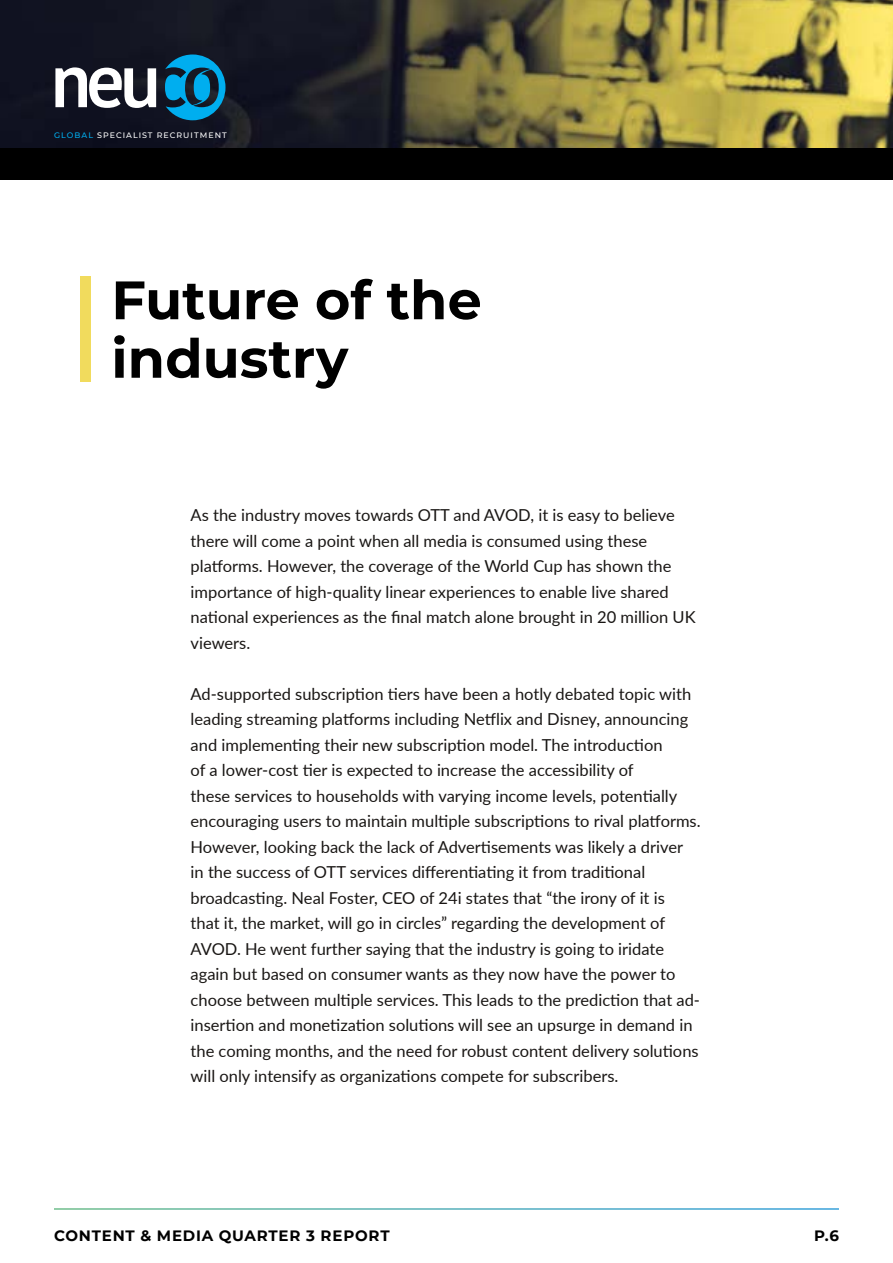
<style>
.page{position:relative;width:893px;height:1263px;background:#fff}
.page>*{position:absolute;margin:0;border:0;box-sizing:border-box;transform-origin:0 0}
.t1{font:700 54px/58.5px "Montserrat";color:#000}
.t2{font:16.5px/25.5px "Lato";color:#191614}
.t3{font:700 15px "Montserrat";letter-spacing:.05em;color:#000}
.t4{font:500 7.95px "Montserrat";letter-spacing:.13em;color:#fff}
.s1{color:#00aeef}
</style>
<div class="page">
<img style="left:0;top:0;width:893px;height:148px">
<svg style="left:55px;top:67px;width:101px;height:41px"></svg>
<svg style="left:165px;top:54px;width:60px;height:66px;background:#096c95"></svg>
<div style="left:0;top:148px;width:893px;height:32px;background:#000"></div>
<div style="left:81px;top:276px;width:10px;height:106px;background:#f1db5d"></div>
<p class="t4" style="left:54px;top:130px;width:174px"><span class="s1">GLOBAL</span> SPECIALIST RECRUITMENT</p>
<h1 class="t1" style="left:111px;top:268px;width:372px">Future of the industry</h1>
<p class="t2" style="left:191px;top:502px;width:506px">As the industry moves towards OTT and AVOD, it is easy to believe there will come a point when all media is consumed using these platforms. However, the coverage of the World Cup has shown the importance of high-quality linear experiences to enable live shared national experiences as the final match alone brought in 20 million UK viewers.</p>
<p class="t2" style="left:191px;top:680px;width:512px">Ad-supported subscription tiers have been a hotly debated topic with leading streaming platforms including Netflix and Disney, announcing and implementing their new subscription model. The introduction<br>of a lower-cost tier is expected to increase the accessibility of<br>these services to households with varying income levels, potentially encouraging users to maintain multiple subscriptions to rival platforms.<br>However, looking back the lack of Advertisements was likely a driver<br>in the success of OTT services differentiating it from traditional broadcasting. Neal Foster, CEO of 24i states that “the irony of it is<br>that it, the market, will go in circles” regarding the development of AVOD. He went further saying that the industry is going to iridate again but based on consumer wants as they now have the power to choose between multiple services. This leads to the prediction that ad&shy;insertion and monetization solutions will see an upsurge in demand in the coming months, and the need for robust content delivery solutions will only intensify as organizations compete for subscribers.</p>
<p class="t3" style="left:54px;top:1224px;width:337px">CONTENT &amp; MEDIA QUARTER 3 REPORT</p>
<p class="t3" style="left:814px;top:1224px;width:26px">P.6</p>
</div>
